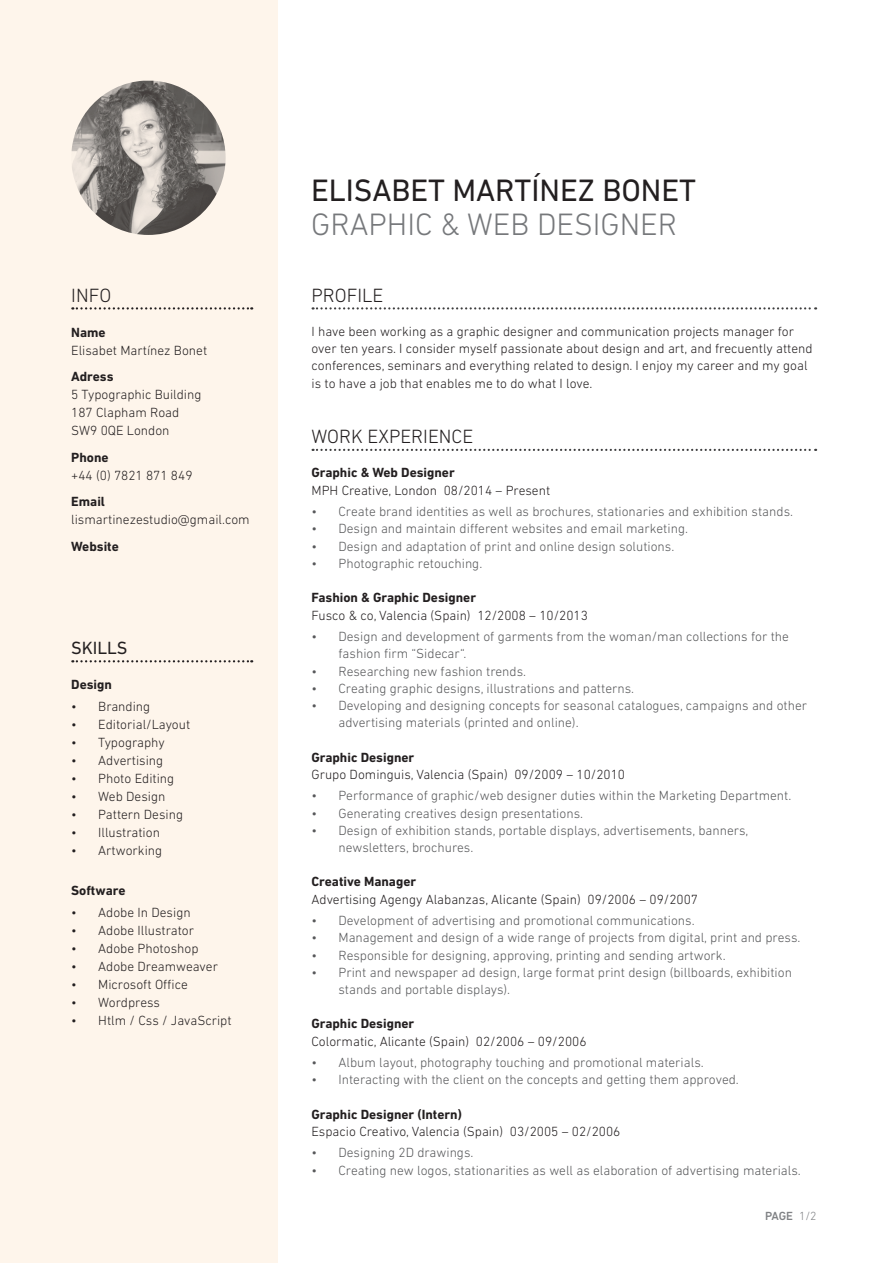
<style>
.page{position:relative;width:893px;height:1263px;background:#fff}
.page>*{position:absolute;margin:0;border:0;box-sizing:border-box;transform-origin:0 0}
.t1{font:31.5px "DIN Next LT Pro";color:#231f20}
.t2{font:300 31.5px "DIN Next LT Pro";color:#76787b}
.t3{font:300 19.5px "DIN Next LT Pro";color:#231f20}
.t4{font:18px "DIN Next LT Pro";color:#231f20}
.t5{font:300 13.5px/17.2px "DIN Next LT Pro";color:#57585a}
.t6{font:300 13.5px/17.2px "DIN Next LT Pro";color:#231f20}
.t7{font:700 13.5px "DIN Next LT Pro";color:#231f20}
.t8{font:500 12px "DIN Next LT Pro";color:#808285}
.s1{font-weight:300}
</style>
<div class="page">
<div style="left:0;top:0;width:277px;height:1263px;background:#fef5eb"></div>
<img style="left:71px;top:81px;width:155px;height:154px;border-radius:76px">
<svg style="left:313px;top:307px;width:503px;height:2px"></svg>
<svg style="left:72px;top:307px;width:180px;height:3px"></svg>
<svg style="left:72px;top:660px;width:180px;height:2px"></svg>
<svg style="left:313px;top:449px;width:503px;height:2px"></svg>
<h2 class="t3" style="left:71px;top:284px;width:42px">INFO</h2>
<p class="t7" style="left:71px;top:324px;width:36px">Name</p>
<p class="t6" style="left:71px;top:341px;width:137px">Elisabet Martínez Bonet</p>
<p class="t7" style="left:71px;top:369px;width:44px">Adress</p>
<p class="t6" style="left:71px;top:385px;width:132px;line-height:18px">5 Typographic Building<br>187 Clapham Road<br>SW9 0QE London</p>
<p class="t7" style="left:71px;top:449px;width:39px">Phone</p>
<p class="t6" style="left:71px;top:466px;width:123px">+44 (0) 7821 871 849</p>
<p class="t7" style="left:71px;top:494px;width:35px">Email</p>
<p class="t6" style="left:71px;top:511px;width:180px">lismartinezestudio@gmail.com</p>
<p class="t7" style="left:71px;top:538px;width:49px">Website</p>
<h3 class="t4" style="left:71px;top:638px;width:58px">SKILLS</h3>
<p class="t7" style="left:71px;top:677px;width:42px">Design</p>
<p class="t6" style="left:71px;top:698px;width:81px">• Branding</p>
<p class="t6" style="left:71px;top:716px;width:121px">• Editorial/Layout</p>
<p class="t6" style="left:71px;top:734px;width:95px">• Typography</p>
<p class="t6" style="left:71px;top:752px;width:94px">• Advertising</p>
<p class="t6" style="left:71px;top:770px;width:105px">• Photo Editing</p>
<p class="t6" style="left:71px;top:788px;width:96px">• Web Design</p>
<p class="t6" style="left:71px;top:806px;width:113px">• Pattern Desing</p>
<p class="t6" style="left:71px;top:824px;width:90px">• Illustration</p>
<p class="t6" style="left:71px;top:842px;width:93px">• Artworking</p>
<p class="t7" style="left:71px;top:882px;width:56px">Software</p>
<p class="t6" style="left:71px;top:903px;width:121px">• Adobe In Design</p>
<p class="t6" style="left:71px;top:921px;width:124px">• Adobe Illustrator</p>
<p class="t6" style="left:71px;top:939px;width:129px">• Adobe Photoshop</p>
<p class="t6" style="left:71px;top:957px;width:148px">• Adobe Dreamweaver</p>
<p class="t6" style="left:71px;top:975px;width:118px">• Microsoft Office</p>
<p class="t6" style="left:71px;top:993px;width:90px">• Wordpress</p>
<p class="t6" style="left:71px;top:1011px;width:162px">• Htlm / Css / JavaScript</p>
<h1 class="t1" style="left:311px;top:172px;width:386px">ELISABET MARTÍNEZ BONET</h1>
<h1 class="t2" style="left:311px;top:206px;width:37px">Graphic</h1>
<h1 class="t2" style="left:440px;top:206px;width:134px">&amp; Web Designer</h1>
<h2 class="t3" style="left:311px;top:284px;width:73px">PROFILE</h2>
<p class="t6" style="left:311px;top:323px;width:503px">I have been working as a graphic designer and communication projects manager for over ten years. I consider myself passionate about design and art, and frecuently attend conferences, seminars and everything related to design. I enjoy my career and my goal is to have a job that enables me to do what I love.</p>
<h2 class="t3" style="left:311px;top:425px;width:163px">WORK EXPERIENCE</h2>
<p class="t7" style="left:311px;top:465px;width:145px">Graphic &amp; Web Designer</p>
<p class="t6" style="left:311px;top:481px;width:240px">MPH Creative, London 08/2014 – Present</p>
<p class="t5" style="left:311px;top:503px;width:483px">• Create brand identities as well as brochures, stationaries and exhibition stands.</p>
<p class="t5" style="left:311px;top:520px;width:378px">• Design and maintain different websites and email marketing.</p>
<p class="t5" style="left:311px;top:537px;width:364px">• Design and adaptation of print and online design solutions.</p>
<p class="t5" style="left:311px;top:555px;width:172px">• Photographic retouching.</p>
<p class="t7" style="left:311px;top:590px;width:166px">Fashion &amp; Graphic Designer</p>
<p class="t6" style="left:311px;top:606px;width:278px">Fusco &amp; co, Valencia (Spain) 12/2008 – 10/2013</p>
<p class="t5" style="left:338px;top:628px;width:452px;text-indent:-27px">• Design and development of garments from the woman/man collections for the fashion firm “Sidecar“.</p>
<p class="t5" style="left:311px;top:662px;width:216px">• Researching new fashion trends.</p>
<p class="t5" style="left:311px;top:679px;width:324px">• Creating graphic designs, illustrations and patterns.</p>
<p class="t5" style="left:338px;top:697px;width:470px;text-indent:-27px">• Developing and designing concepts for seasonal catalogues, campaigns and other advertising materials (printed and online).</p>
<p class="t7" style="left:311px;top:749px;width:104px">Graphic Designer</p>
<p class="t6" style="left:311px;top:765px;width:315px">Grupo Dominguis, Valencia (Spain) 09/2009 – 10/2010</p>
<p class="t5" style="left:311px;top:787px;width:481px">• Performance of graphic/web designer duties within the Marketing Department.</p>
<p class="t5" style="left:311px;top:804px;width:273px">• Generating creatives design presentations.</p>
<p class="t5" style="left:338px;top:821px;width:411px;text-indent:-27px">• Design of exhibition stands, portable displays, advertisements, banners, newsletters, brochures.</p>
<p class="t7" style="left:311px;top:874px;width:106px">Creative Manager</p>
<p class="t6" style="left:311px;top:890px;width:388px">Advertising Agengy Alabanzas, Alicante (Spain) 09/2006 – 09/2007</p>
<p class="t5" style="left:311px;top:912px;width:385px">• Development of advertising and promotional communications.</p>
<p class="t5" style="left:311px;top:929px;width:490px">• Management and design of a wide range of projects from digital, print and press.</p>
<p class="t5" style="left:311px;top:946px;width:416px">• Responsible for designing, approving, printing and sending artwork.</p>
<p class="t5" style="left:338px;top:963px;width:455px;text-indent:-27px">• Print and newspaper ad design, large format print design (billboards, exhibition stands and portable displays).</p>
<p class="t7" style="left:311px;top:1016px;width:104px">Graphic Designer</p>
<p class="t6" style="left:311px;top:1032px;width:277px">Colormatic, Alicante (Spain) 02/2006 – 09/2006</p>
<p class="t5" style="left:311px;top:1054px;width:394px">• Album layout, photography touching and promotional materials.</p>
<p class="t5" style="left:311px;top:1071px;width:429px">• Interacting with the client on the concepts and getting them approved.</p>
<p class="t7" style="left:311px;top:1106px;width:152px">Graphic Designer (Intern)</p>
<p class="t6" style="left:311px;top:1122px;width:310px">Espacio Creativo, Valencia (Spain) 03/2005 – 02/2006</p>
<p class="t5" style="left:311px;top:1144px;width:163px">• Designing 2D drawings.</p>
<p class="t5" style="left:311px;top:1161px;width:491px">• Creating new logos, stationarities as well as elaboration of advertising materials.</p>
<p class="t8" style="left:765px;top:1209px;width:53px">PAGE <span class="s1">1/2</span></p>
</div>
